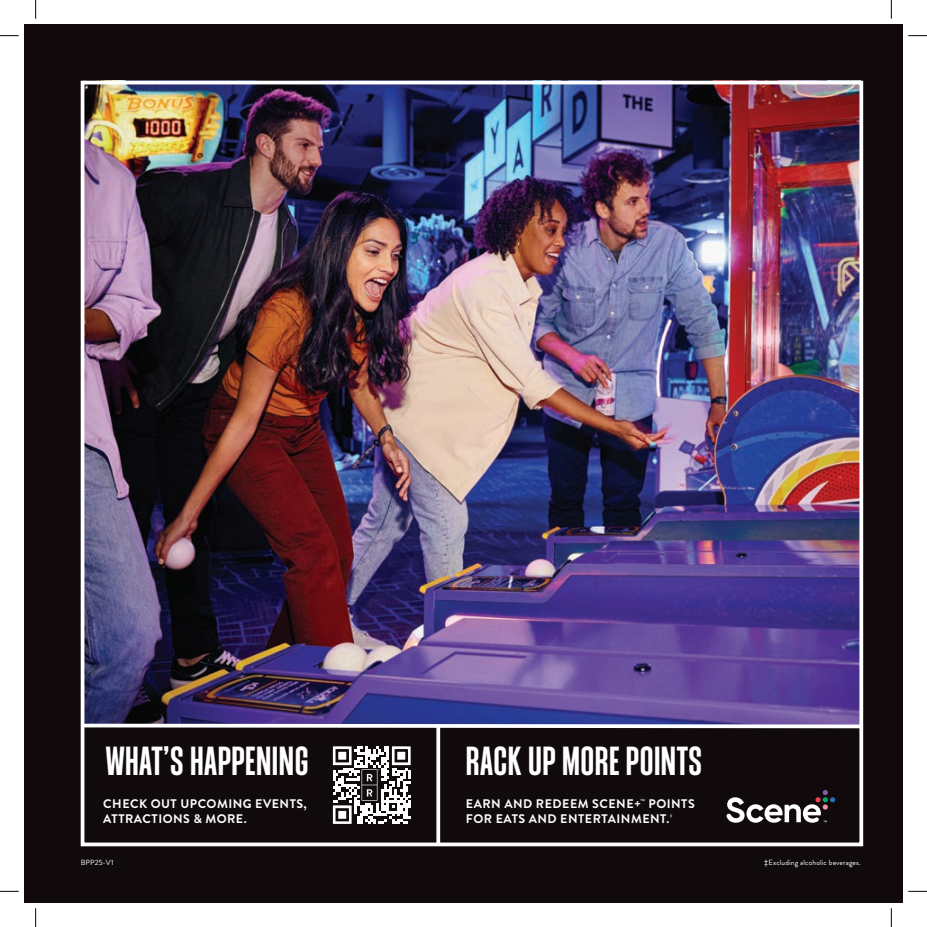
<style>
.page{position:relative;width:927px;height:927px;background:#fff}
.page>*{position:absolute;margin:0;border:0;box-sizing:border-box;transform-origin:0 0}
.t1{font:700 35.5px "Athletic Pro";letter-spacing:.015em;color:#fff;scale:.95 1}
.t2{font:700 12.38px/14.5px "Brandon Grotesque";letter-spacing:.04em;color:#fff}
.t3{font:7.5px "Brandon Grotesque";letter-spacing:.02em;color:#fff}
.t4{font:4.38px "Brandon Grotesque";color:#fff}
</style>
<div class="page">
<div style="left:24px;top:24px;width:878px;height:878px;background:#110a0c"></div>
<img style="left:86px;top:86px;width:771px;height:635px">
<div style="left:81px;top:81px;width:781px;height:765px;border:4px solid #fff"></div>
<svg style="left:436px;top:730px;width:4px;height:115px"></svg>
<svg style="left:80px;top:721px;width:784px;height:9px"></svg>
<svg style="left:726px;top:790px;width:108px;height:32px"></svg>
<svg style="left:333px;top:746px;width:77px;height:78px"></svg>
<svg style="left:0;top:35px;width:19px;height:1px"></svg>
<svg style="left:908px;top:35px;width:18px;height:1px"></svg>
<svg style="left:0;top:890px;width:19px;height:1px"></svg>
<svg style="left:908px;top:890px;width:18px;height:1px"></svg>
<svg style="left:35px;top:0;width:1px;height:19px"></svg>
<svg style="left:35px;top:908px;width:1px;height:18px"></svg>
<svg style="left:890px;top:0;width:1px;height:19px"></svg>
<svg style="left:890px;top:908px;width:1px;height:18px"></svg>
<h1 class="t1" style="left:106px;top:740px;width:215px">WHAT’S HAPPENING</h1>
<h1 class="t1" style="left:466px;top:740px;width:250px">RACK UP MORE POINTS</h1>
<p class="t2" style="left:103px;top:796px;width:205px">CHECK OUT UPCOMING EVENTS,<br>ATTRACTIONS &amp; MORE.</p>
<p class="t3" style="left:81px;top:857px;width:34px">BPP25-V1</p>
<p class="t3" style="left:763px;top:857px;width:98px">‡Excluding alcoholic beverages.</p>
<p class="t2" style="left:466px;top:796px;width:230px">EARN AND REDEEM SCENE+<sup>™</sup> POINTS<br>FOR EATS AND ENTERTAINMENT.</p>
<p class="t4" style="left:669px;top:811px;width:4px">‡</p>
</div>
